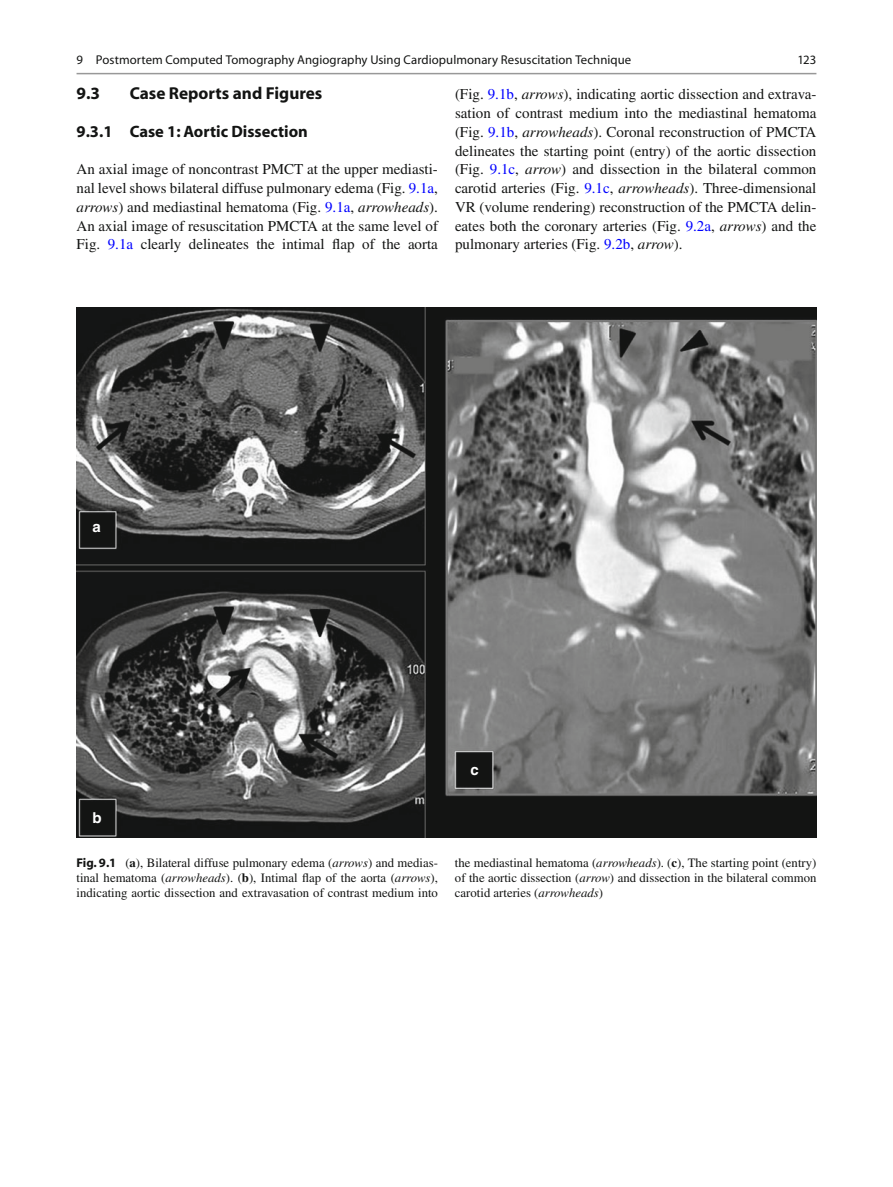
<style>
.page{position:relative;width:893px;height:1187px;background:#fff}
.page>*{position:absolute;margin:0;border:0;box-sizing:border-box;transform-origin:0 0}
.t1{font:700 17.25px "Jfflxm Myriad";color:#131413}
.t2{font:700 16.5px "Jfflxm Myriad";color:#131413}
.t3{font:15px/18.8px "Yxntmd Times";color:#131413;text-align:justify}
.t4{font:700 15px "Ldsvgr Helvetica";color:#fff}
.t5{font:12.75px/15px "Yxntmd Times";color:#131413;text-align:justify}
.t6{font:12.75px "Xqsvcv Myriad";letter-spacing:.005em;color:#131413}
.s1{color:#00f}
.s2{font-family:"Bgvrtg Times";font-style:italic}
.s3{font-family:"Jfflxm Myriad";font-weight:700}
.s4{font-family:"Wybbgf Times";font-weight:700}
</style>
<div class="page">
<img style="left:77px;top:307px;width:739px;height:530px">
<hr style="left:77px;top:73px;width:739px;height:1px;background:#989898">
<p class="t6" style="left:77px;top:55px;width:556px">9 Postmortem Computed Tomography Angiography Using Cardiopulmonary Resuscitation Technique</p>
<p class="t6" style="left:798px;top:55px;width:20px">123</p>
<p class="t1" style="left:77px;top:87px;width:25px">9.3</p>
<p class="t1" style="left:130px;top:87px;width:194px">Case Reports and Figures</p>
<p class="t2" style="left:77px;top:125px;width:233px">9.3.1 Case 1: Aortic Dissection</p>
<p class="t3" style="left:77px;top:161px;width:363px">An axial image of noncontrast PMCT at the upper mediasti&shy;nal level shows bilateral diffuse pulmonary edema (Fig. <span class="s1">9.1a</span> , <span class="s2">arrows</span> ) and mediastinal hematoma (Fig. <span class="s1">9.1a</span> , <span class="s2">arrowheads</span> ).<br>An axial image of resuscitation PMCTA at the same level of Fig. <span class="s1">9.1a</span> clearly delineates the intimal flap of the aorta</p>
<p class="t3" style="left:455px;top:86px;width:363px">(Fig. <span class="s1">9.1b</span> , <span class="s2">arrows</span> ), indicating aortic dissection and extrava&shy;sation of contrast medium into the mediastinal hematoma (Fig. <span class="s1">9.1b</span> , <span class="s2">arrowheads</span> ). Coronal reconstruction of PMCTA delineates the starting point (entry) of the aortic dissection (Fig. <span class="s1">9.1c</span> , <span class="s2">arrow</span> ) and dissection in the bilateral common carotid arteries (Fig. <span class="s1">9.1c</span> , <span class="s2">arrowheads</span> ). Three-dimensional VR (volume rendering) reconstruction of the PMCTA delin&shy;eates both the coronary arteries (Fig. <span class="s1">9.2a</span> , <span class="s2">arrows</span> ) and the pulmonary arteries (Fig. <span class="s1">9.2b</span> , <span class="s2">arrow</span> ).</p>
<p class="t4" style="left:92px;top:518px;width:10px">a</p>
<p class="t4" style="left:470px;top:760px;width:10px">c</p>
<p class="t4" style="left:92px;top:808px;width:11px">b</p>
<p class="t5" style="left:77px;top:856px;width:363px"><span class="s3">Fig. 9.1</span> ( <span class="s4">a</span> ), Bilateral diffuse pulmonary edema ( <span class="s2">arrows</span> ) and medias&shy;tinal hematoma ( <span class="s2">arrowheads</span> ). ( <span class="s4">b</span> ), Intimal flap of the aorta ( <span class="s2">arrows</span> ), indicating aortic dissection and extravasation of contrast medium into</p>
<p class="t5" style="left:455px;top:856px;width:363px">the mediastinal hematoma ( <span class="s2">arrowheads</span> ). ( <span class="s4">c</span> ), The starting point (entry) of the aortic dissection ( <span class="s2">arrow</span> ) and dissection in the bilateral common carotid arteries ( <span class="s2">arrowheads</span> )</p>
</div>
